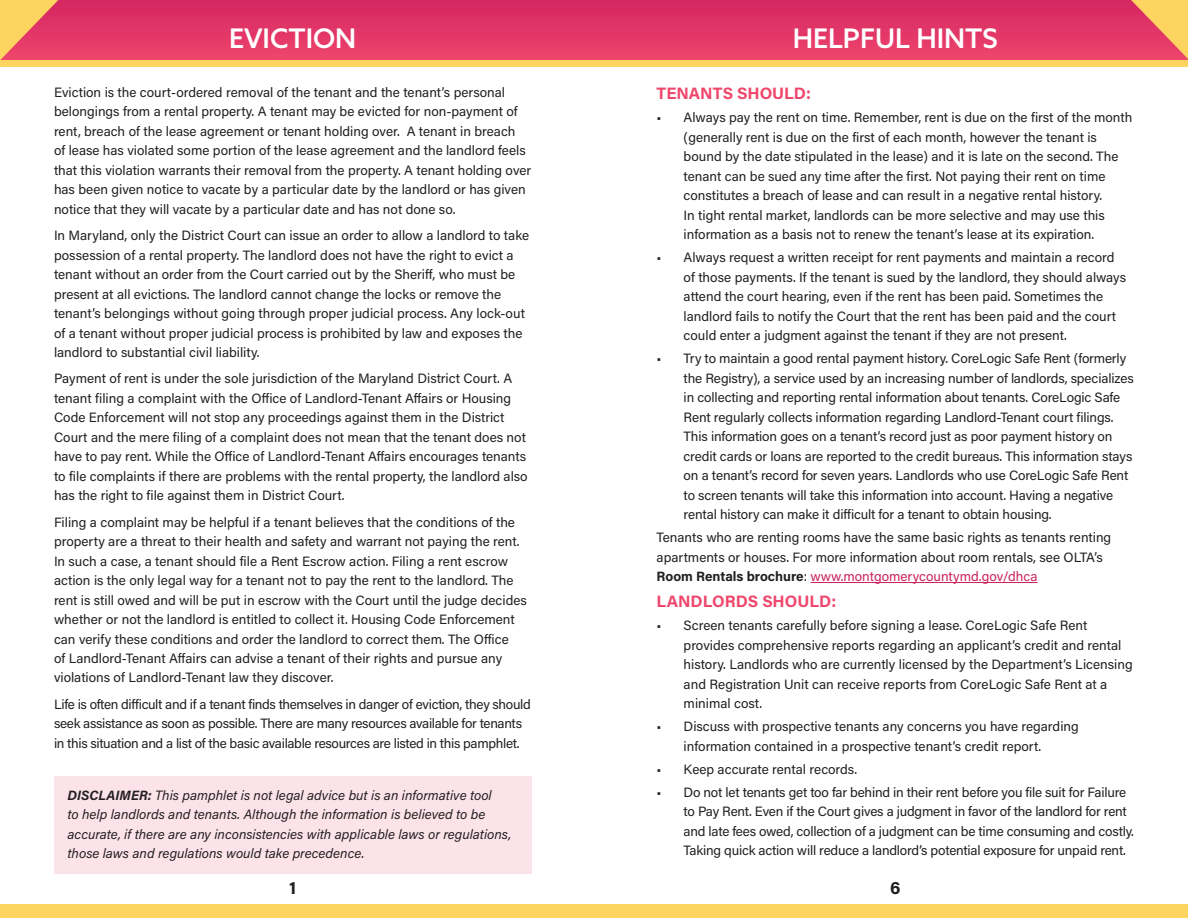
<style>
.page{position:relative;width:1188px;height:918px;background:#fff}
.page>*{position:absolute;margin:0;border:0;box-sizing:border-box;transform-origin:0 0}
.t1{font:500 27px "Azo Sans";color:#fff}
.t2{font:700 18px "Acumin Pro";color:#231f20}
.t3{font:700 16.5px "Acumin Pro";color:#ef476c}
.t4{font:13.5px/19.5px "Acumin Pro";color:#231f20}
.t5{font:italic 13.5px/19.5px "Acumin Pro";color:#231f20}
.t6{font:13.5px/19.5px "Acumin Pro";letter-spacing:-.025em;color:#231f20}
.s1{font-weight:700}
.s2{color:#cc2360}
</style>
<div class="page">
<div style="left:0;top:0;width:1188px;height:63px;background:linear-gradient(to bottom,#d42662,#ef476c)"></div>
<hr style="left:811px;top:582px;width:227px;height:1px;background:#cc2360">
<div style="left:0;top:60px;width:1188px;height:7px;background:#fed460"></div>
<div style="left:0;top:904px;width:1188px;height:14px;background:#fed460"></div>
<svg style="left:0;top:0;width:58px;height:60px;background:#f18864"></svg>
<svg style="left:1131px;top:0;width:57px;height:59px;background:#f18764"></svg>
<div style="left:54px;top:777px;width:477px;height:97px;background:#fce3ea"></div>
<h1 class="t1" style="left:229px;top:21px;width:129px">EVICTION</h1>
<h1 class="t1" style="left:793px;top:21px;width:207px">HELPFUL HINTS</h1>
<p class="t4" style="left:54px;top:82px;width:479px">Eviction is the court-ordered removal of the tenant and the tenant’s personal belongings from a rental property. A tenant may be evicted for non-payment of rent, breach of the lease agreement or tenant holding over. A tenant in breach<br>of lease has violated some portion of the lease agreement and the landlord feels that this violation warrants their removal from the property. A tenant holding over has been given notice to vacate by a particular date by the landlord or has given notice that they will vacate by a particular date and has not done so.</p>
<p class="t4" style="left:54px;top:225px;width:477px">In Maryland, only the District Court can issue an order to allow a landlord to take possession of a rental property. The landlord does not have the right to evict a tenant without an order from the Court carried out by the Sheriff, who must be present at all evictions. The landlord cannot change the locks or remove the tenant’s belongings without going through proper judicial process. Any lock-out of a tenant without proper judicial process is prohibited by law and exposes the landlord to substantial civil liability.</p>
<p class="t4" style="left:54px;top:368px;width:475px">Payment of rent is under the sole jurisdiction of the Maryland District Court. A tenant filing a complaint with the Office of Landlord-Tenant Affairs or Housing Code Enforcement will not stop any proceedings against them in the District Court and the mere filing of a complaint does not mean that the tenant does not have to pay rent. While the Office of Landlord-Tenant Affairs encourages tenants to file complaints if there are problems with the rental property, the landlord also has the right to file against them in District Court.</p>
<p class="t4" style="left:54px;top:512px;width:475px">Filing a complaint may be helpful if a tenant believes that the conditions of the property are a threat to their health and safety and warrant not paying the rent.<br>In such a case, a tenant should file a Rent Escrow action. Filing a rent escrow action is the only legal way for a tenant not to pay the rent to the landlord. The rent is still owed and will be put in escrow with the Court until the judge decides whether or not the landlord is entitled to collect it. Housing Code Enforcement can verify these conditions and order the landlord to correct them. The Office<br>of Landlord-Tenant Affairs can advise a tenant of their rights and pursue any violations of Landlord-Tenant law they discover.</p>
<p class="t6" style="left:54px;top:694px;width:478px">Life is often difficult and if a tenant finds themselves in danger of eviction, they should seek assistance as soon as possible. There are many resources available for tenants in this situation and a list of the basic available resources are listed in this pamphlet.</p>
<p class="t3" style="left:657px;top:82px;width:156px">TENANTS SHOULD:</p>
<p class="t4" style="left:684px;top:107px;width:450px;text-indent:-27px">• Always pay the rent on time. Remember, rent is due on the first of the month (generally rent is due on the first of each month, however the tenant is bound by the date stipulated in the lease) and it is late on the second. The tenant can be sued any time after the first. Not paying their rent on time constitutes a breach of lease and can result in a negative rental history.<br>In tight rental market, landlords can be more selective and may use this information as a basis not to renew the tenant’s lease at its expiration.</p>
<p class="t4" style="left:684px;top:247px;width:444px;text-indent:-27px">• Always request a written receipt for rent payments and maintain a record of those payments. If the tenant is sued by the landlord, they should always attend the court hearing, even if the rent has been paid. Sometimes the landlord fails to notify the Court that the rent has been paid and the court could enter a judgment against the tenant if they are not present.</p>
<p class="t4" style="left:684px;top:348px;width:452px;text-indent:-27px">• Try to maintain a good rental payment history. CoreLogic Safe Rent (formerly the Registry), a service used by an increasing number of landlords, specializes in collecting and reporting rental information about tenants. CoreLogic Safe Rent regularly collects information regarding Landlord-Tenant court filings.<br>This information goes on a tenant’s record just as poor payment history on credit cards or loans are reported to the credit bureaus. This information stays on a tenant’s record for seven years. Landlords who use CoreLogic Safe Rent to screen tenants will take this information into account. Having a negative rental history can make it difficult for a tenant to obtain housing.</p>
<p class="t4" style="left:657px;top:527px;width:456px">Tenants who are renting rooms have the same basic rights as tenants renting apartments or houses. For more information about room rentals, see OLTA’s<br><span class="s1">Room Rentals brochure</span>: <span class="s2">www.montgomerycountymd.gov/dhca</span></p>
<p class="t3" style="left:657px;top:590px;width:181px">LANDLORDS SHOULD:</p>
<p class="t4" style="left:684px;top:615px;width:451px;text-indent:-27px">• Screen tenants carefully before signing a lease. CoreLogic Safe Rent provides comprehensive reports regarding an applicant’s credit and rental history. Landlords who are currently licensed by the Department’s Licensing and Registration Unit can receive reports from CoreLogic Safe Rent at a minimal cost.</p>
<p class="t4" style="left:684px;top:716px;width:397px;text-indent:-27px">• Discuss with prospective tenants any concerns you have regarding information contained in a prospective tenant’s credit report.</p>
<p class="t4" style="left:657px;top:759px;width:202px">• Keep accurate rental records.</p>
<p class="t4" style="left:684px;top:782px;width:452px;text-indent:-27px">• Do not let tenants get too far behind in their rent before you file suit for Failure to Pay Rent. Even if the Court gives a judgment in favor of the landlord for rent and late fees owed, collection of a judgment can be time consuming and costly.<br>Taking quick action will reduce a landlord’s potential exposure for unpaid rent.</p>
<p class="t5" style="left:68px;top:785px;width:445px"><span class="s1">DISCLAIMER:</span> This pamphlet is not legal advice but is an informative tool<br>to help landlords and tenants. Although the information is believed to be accurate, if there are any inconsistencies with applicable laws or regulations, those laws and regulations would take precedence.</p>
<h2 class="t2" style="left:289px;top:875px;width:9px">1</h2>
<h2 class="t2" style="left:890px;top:875px;width:12px">6</h2>
</div>
